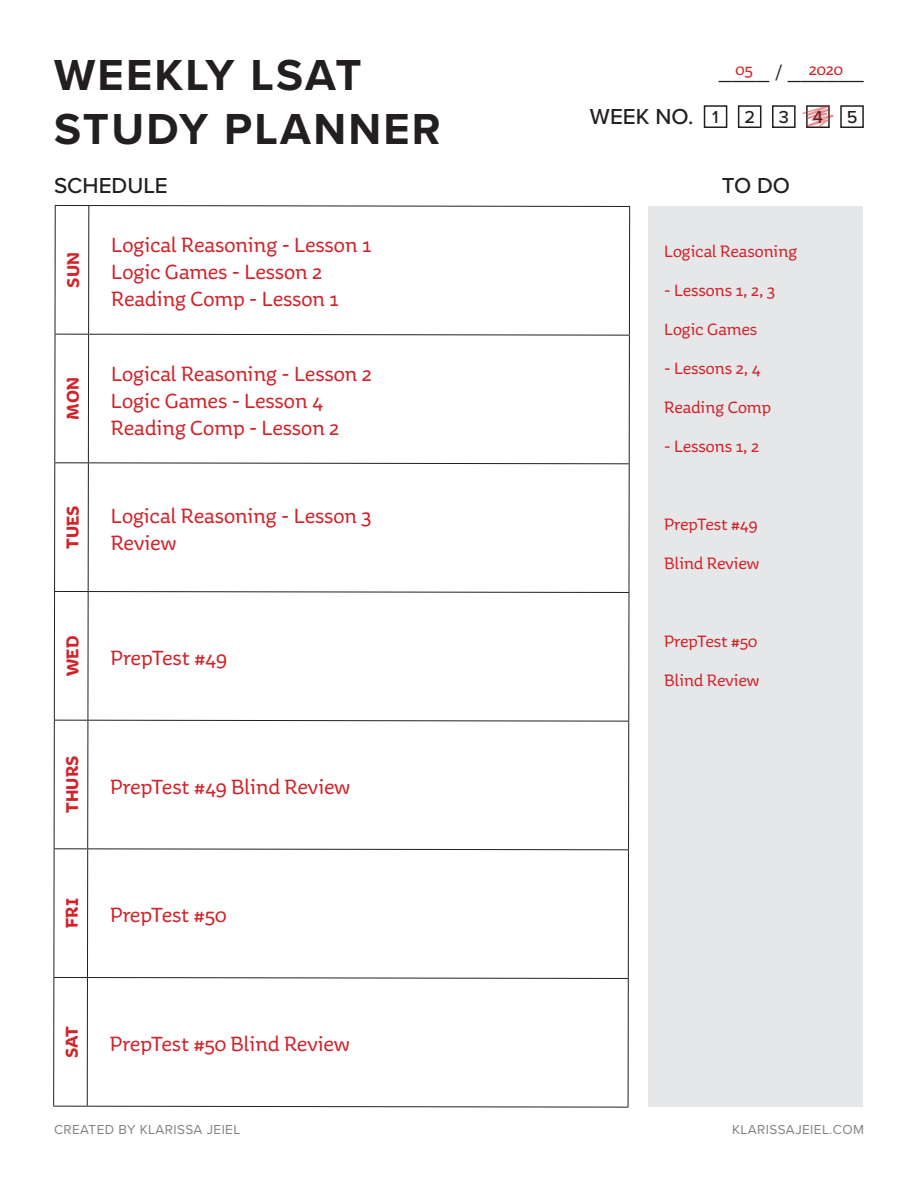
<style>
.page{position:relative;width:918px;height:1188px;background:#fff}
.page>*{position:absolute;margin:0;border:0;box-sizing:border-box;transform-origin:0 0}
.t1{font:700 45px "Proxima Nova";letter-spacing:.05em;color:#231f20}
.t2{font:22.5px "Aniuk";color:#d1232a}
.t3{font:500 22.5px "Proxima Nova";color:#231f20}
.t4{font:22.5px "Proxima Nova";color:#231f20}
.t5{font:18px "Aniuk";color:#d1232a}
.t6{font:700 18px "Aniuk";letter-spacing:.005em;color:#d1232a}
.t7{font:500 18px "Proxima Nova";color:#231f20}
.t8{font:700 18px "Aniuk";color:#d2262b}
.t9{font:13.5px "Proxima Nova";letter-spacing:.03em;color:#808285}
</style>
<div class="page">
<div style="left:649px;top:206px;width:214px;height:901px;background:#e6e7e9"></div>
<div style="left:704px;top:105px;width:23px;height:23px;border:2px solid #231f20"></div>
<div style="left:738px;top:105px;width:23px;height:23px;border:2px solid #231f20"></div>
<div style="left:772px;top:105px;width:24px;height:23px;border:2px solid #231f20"></div>
<div style="left:840px;top:105px;width:24px;height:23px;border:2px solid #231f20"></div>
<hr style="left:55px;top:205px;width:34px;height:1px;background:#231f20">
<hr style="left:55px;top:206px;width:1px;height:128px;background:#231f20">
<svg style="left:88px;top:205px;width:542px;height:2px"></svg>
<hr style="left:88px;top:206px;width:1px;height:128px;background:#231f20">
<hr style="left:629px;top:207px;width:1px;height:128px;background:#231f20">
<hr style="left:55px;top:334px;width:34px;height:1px;background:#231f20">
<hr style="left:54px;top:335px;width:1px;height:127px;background:#231f20">
<svg style="left:88px;top:333px;width:542px;height:3px"></svg>
<hr style="left:88px;top:335px;width:1px;height:127px;background:#231f20">
<hr style="left:629px;top:336px;width:1px;height:127px;background:#231f20">
<hr style="left:54px;top:462px;width:34px;height:1px;background:#231f20">
<hr style="left:54px;top:463px;width:1px;height:128px;background:#231f20">
<svg style="left:88px;top:462px;width:542px;height:3px"></svg>
<hr style="left:88px;top:463px;width:1px;height:128px;background:#231f20">
<hr style="left:629px;top:464px;width:1px;height:128px;background:#231f20">
<hr style="left:54px;top:591px;width:34px;height:1px;background:#231f20">
<hr style="left:54px;top:592px;width:1px;height:128px;background:#231f20">
<svg style="left:87px;top:591px;width:543px;height:2px"></svg>
<hr style="left:88px;top:592px;width:1px;height:128px;background:#231f20">
<hr style="left:628px;top:593px;width:1px;height:128px;background:#231f20">
<hr style="left:54px;top:720px;width:34px;height:1px;background:#231f20">
<hr style="left:54px;top:721px;width:1px;height:127px;background:#231f20">
<svg style="left:87px;top:719px;width:543px;height:3px"></svg>
<hr style="left:87px;top:721px;width:1px;height:127px;background:#231f20">
<hr style="left:628px;top:722px;width:1px;height:127px;background:#231f20">
<hr style="left:54px;top:848px;width:34px;height:1px;background:#231f20">
<hr style="left:54px;top:849px;width:1px;height:128px;background:#231f20">
<svg style="left:87px;top:848px;width:542px;height:3px"></svg>
<hr style="left:87px;top:849px;width:1px;height:128px;background:#231f20">
<hr style="left:628px;top:850px;width:1px;height:128px;background:#231f20">
<hr style="left:54px;top:977px;width:33px;height:1px;background:#231f20">
<hr style="left:53px;top:978px;width:1px;height:128px;background:#231f20">
<svg style="left:87px;top:977px;width:542px;height:2px"></svg>
<hr style="left:87px;top:978px;width:1px;height:128px;background:#231f20">
<hr style="left:628px;top:979px;width:1px;height:128px;background:#231f20">
<hr style="left:53px;top:1106px;width:34px;height:1px;background:#231f20">
<svg style="left:87px;top:1105px;width:542px;height:3px"></svg>
<svg style="left:802px;top:105px;width:32px;height:23px"></svg>
<p class="t1" style="left:54px;top:41px;width:309px">WEEKLY LSAT</p>
<p class="t1" style="left:54px;top:95px;width:388px">STUDY PLANNER</p>
<p class="t3" style="left:590px;top:100px;width:105px">WEEK NO.</p>
<p class="t4" style="left:719px;top:56px;width:147px">____ / ______</p>
<p class="t5" style="left:736px;top:58px;width:19px">05</p>
<p class="t5" style="left:809px;top:58px;width:36px">2020</p>
<p class="t7" style="left:712px;top:104px;width:8px">1</p>
<p class="t7" style="left:744px;top:104px;width:12px">2</p>
<p class="t7" style="left:779px;top:104px;width:12px">3</p>
<p class="t7" style="left:813px;top:104px;width:12px">4</p>
<p class="t7" style="left:847px;top:104px;width:12px">5</p>
<p class="t3" style="left:54px;top:169px;width:115px">SCHEDULE</p>
<p class="t3" style="left:722px;top:169px;width:70px">TO DO</p>
<p class="t8" style="left:62px;top:288px;width:37px;rotate:-90deg">SUN</p>
<p class="t6" style="left:62px;top:420px;width:44px;rotate:-90deg">MON</p>
<p class="t2" style="left:111px;top:232px;width:262px">Logical Reasoning - Lesson 1</p>
<p class="t2" style="left:111px;top:259px;width:213px">Logic Games - Lesson 2</p>
<p class="t2" style="left:111px;top:286px;width:229px">Reading Comp - Lesson 1</p>
<p class="t2" style="left:111px;top:361px;width:262px">Logical Reasoning - Lesson 2</p>
<p class="t2" style="left:111px;top:388px;width:213px">Logic Games - Lesson 4</p>
<p class="t2" style="left:111px;top:415px;width:230px">Reading Comp - Lesson 2</p>
<p class="t6" style="left:62px;top:549px;width:45px;rotate:-90deg">TUES</p>
<p class="t2" style="left:111px;top:503px;width:262px">Logical Reasoning - Lesson 3</p>
<p class="t2" style="left:111px;top:530px;width:67px">Review</p>
<p class="t6" style="left:62px;top:676px;width:42px;rotate:-90deg">WED</p>
<p class="t2" style="left:111px;top:645px;width:118px">PrepTest #49</p>
<p class="t6" style="left:61px;top:813px;width:59px;rotate:-90deg">THURS</p>
<p class="t2" style="left:110px;top:774px;width:242px">PrepTest #49 Blind Review</p>
<p class="t6" style="left:61px;top:928px;width:31px;rotate:-90deg">FRI</p>
<p class="t2" style="left:110px;top:902px;width:118px">PrepTest #50</p>
<p class="t6" style="left:61px;top:1058px;width:33px;rotate:-90deg">SAT</p>
<p class="t2" style="left:110px;top:1031px;width:242px">PrepTest #50 Blind Review</p>
<p class="t5" style="left:664px;top:241px;width:134px">Logical Reasoning</p>
<p class="t5" style="left:664px;top:280px;width:113px">- Lessons 1, 2, 3</p>
<p class="t5" style="left:664px;top:319px;width:95px">Logic Games</p>
<p class="t5" style="left:664px;top:358px;width:98px">- Lessons 2, 4</p>
<p class="t5" style="left:664px;top:397px;width:108px">Reading Comp</p>
<p class="t5" style="left:664px;top:436px;width:97px">- Lessons 1, 2</p>
<p class="t5" style="left:664px;top:514px;width:95px">PrepTest #49</p>
<p class="t5" style="left:664px;top:553px;width:97px">Blind Review</p>
<p class="t5" style="left:664px;top:631px;width:95px">PrepTest #50</p>
<p class="t5" style="left:664px;top:670px;width:97px">Blind Review</p>
<p class="t9" style="left:54px;top:1119px;width:188px">CREATED BY KLARISSA JEIEL</p>
<p class="t9" style="left:732px;top:1119px;width:133px">KLARISSAJEIEL.COM</p>
</div>
